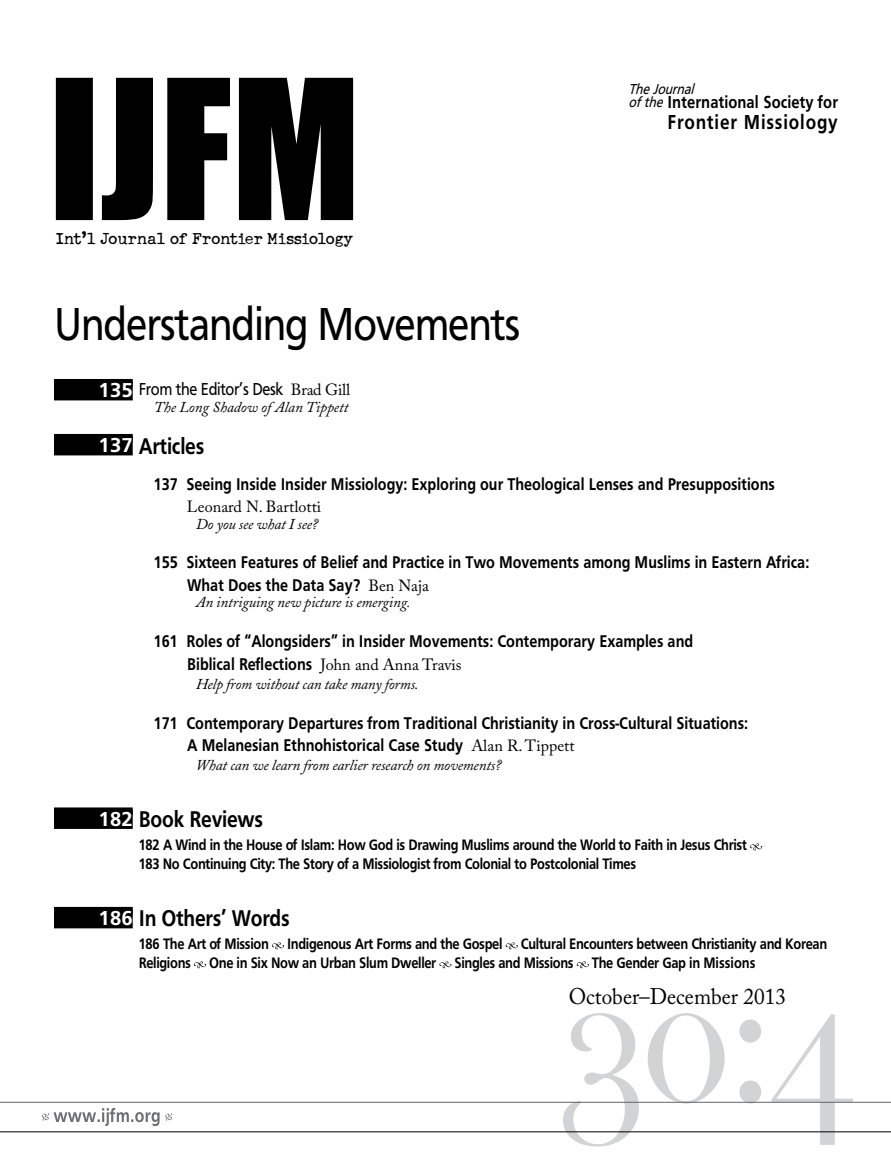
<style>
.page{position:relative;width:891px;height:1161px;background:#fff}
.page>*{position:absolute;margin:0;border:0;box-sizing:border-box;transform-origin:0 0}
.t1{font:195px "Baskerville Old Fac SCD";color:#d1d3d4;scale:.94 1}
.t2{font:48px "Frutiger Condensed";letter-spacing:-.02em;color:#000}
.t3{font:700 condensed 23.7px "Frutiger";letter-spacing:-.01em;color:#000}
.t4{font:22.5px "Adobe Caslon Pro";color:#000;scale:.94 1}
.t5{font:700 condensed 21px "Frutiger";letter-spacing:.04em;color:#000}
.t6{font:700 21px "Frutiger";color:#fff}
.t7{font:18.3px "Schmutz ICG Cleaned";letter-spacing:.005em;color:#000}
.t8{font:700 condensed 18px "Frutiger";letter-spacing:.005em;color:#000}
.t9{font:18px "Frutiger Condensed";letter-spacing:-.02em;color:#000}
.t10{font:700 condensed 17.7px/22.5px "Frutiger";color:#000}
.t11{font:16.2px "Adobe Caslon Pro";color:#000}
.t12{font:700 condensed 15.75px/18.9px "Frutiger";letter-spacing:-.02em;color:#000}
.t13{font:italic 15px "Adobe Caslon";letter-spacing:-.01em;color:#000}
.t14{font:italic condensed 15px "Frutiger";color:#000}
.s1{font-weight:400;font-style:italic;font-size:15px}
.s2{font-family:"Adobe Caslon Pro";font-size:16.2px}
.s3{font-family:"Adobe Caslon Pro";font-weight:400;font-stretch:normal;font-size:16.2px}
.s4{color:#010000}
</style>
<div class="page">
<svg style="left:56px;top:78px;width:297px;height:142px;fill:#000"></svg>
<svg style="left:42px;top:1108px;width:130px;height:18px"></svg>
<hr style="left:0;top:1102px;width:891px;height:1px;background:#636466">
<hr style="left:0;top:1131px;width:891px;height:1px;background:#000">
<svg style="left:750px;top:843px;width:12px;height:7px"></svg>
<svg style="left:272px;top:942px;width:12px;height:7px"></svg>
<svg style="left:506px;top:942px;width:12px;height:7px"></svg>
<svg style="left:194px;top:961px;width:12px;height:7px"></svg>
<svg style="left:439px;top:961px;width:13px;height:7px"></svg>
<svg style="left:577px;top:961px;width:12px;height:7px"></svg>
<div style="left:54px;top:379px;width:79px;height:7px;background:#000"></div>
<div style="left:54px;top:381px;width:79px;height:19px;background:#000"></div>
<div style="left:54px;top:434px;width:79px;height:7px;background:#000"></div>
<div style="left:54px;top:436px;width:79px;height:19px;background:#000"></div>
<div style="left:54px;top:807px;width:79px;height:8px;background:#000"></div>
<div style="left:54px;top:809px;width:79px;height:20px;background:#000"></div>
<div style="left:54px;top:907px;width:79px;height:7px;background:#000"></div>
<div style="left:54px;top:909px;width:79px;height:19px;background:#000"></div>
<p class="t7" style="left:56px;top:228px;width:299px">Int’l Journal of Frontier Missiology</p>
<p class="t14" style="left:628px;top:80px;width:67px">The Journal</p>
<p class="t8" style="left:628px;top:92px;width:211px"><span class="s1">of the</span> International Society for</p>
<p class="t5" style="left:668px;top:110px;width:172px">Frontier Missiology</p>
<h2 class="t2" style="left:54px;top:297px;width:468px">Understanding Movements</h2>
<p class="t9" style="left:139px;top:379px;width:213px">From the Editor’s Desk <span class="s2">Brad Gill</span></p>
<p class="t13" style="left:154px;top:398px;width:196px">The Long Shadow of Alan Tippett</p>
<h3 class="t3" style="left:139px;top:432px;width:67px">Articles</h3>
<p class="t10" style="left:154px;top:472px;width:622px">137 Seeing Inside Insider Missiology: Exploring our Theological Lenses and Presuppositions</p>
<p class="t11" style="left:187px;top:497px;width:136px">Leonard N. Bartlotti</p>
<p class="t13" style="left:196px;top:515px;width:124px">Do you see what I see?</p>
<p class="t10" style="left:187px;top:551px;width:624px;text-indent:-33px">155 Sixteen Features of Belief and Practice in Two Movements among Muslims in Eastern Africa:<br>What Does the Data Say? <span class="s3">Ben Naja</span></p>
<p class="t13" style="left:196px;top:594px;width:216px">An intriguing new picture is emerging.</p>
<p class="t10" style="left:187px;top:630px;width:508px;text-indent:-33px">161 Roles of “Alongsiders” in Insider Movements: Contemporary Examples and<br>Biblical Reflections <span class="s3">John and Anna Travis</span></p>
<p class="t13" style="left:196px;top:676px;width:224px">Help from without can take many forms.</p>
<p class="t10" style="left:187px;top:711px;width:562px;text-indent:-33px">171 Contemporary Departures from Traditional Christianity in Cross-Cultural Situations:<br>A Melanesian Ethnohistorical Case Study <span class="s3">Alan R. Tippett</span></p>
<p class="t13" style="left:196px;top:757px;width:307px">What can we learn from earlier research on movements?</p>
<h3 class="t3" style="left:139px;top:805px;width:126px">Book Reviews</h3>
<p class="t12" style="left:139px;top:835px;width:610px">182 A Wind in the House of Islam: How God is Drawing Muslims around the World to Faith in Jesus Christ<br>183 No Continuing City: The Story of a Missiologist from Colonial to Postcolonial Times</p>
<h3 class="t3" style="left:139px;top:904px;width:153px">In Others’ Words</h3>
<p class="t12" style="left:139px;top:934px;width:690px">186 The Art of Mission Indigenous Art Forms and the Gospel Cultural Encounters between Christianity and Korean<br>Religions One in Six Now an Urban Slum Dweller Singles and Missions The Gender Gap in Mission<span class="s4">s</span></p>
<p class="t6" style="left:99px;top:378px;width:35px">135</p>
<p class="t6" style="left:99px;top:433px;width:35px">137</p>
<p class="t6" style="left:99px;top:807px;width:35px">182</p>
<p class="t6" style="left:99px;top:906px;width:35px">186</p>
<p class="t4" style="left:569px;top:983px;width:233px">October–December 2013</p>
<h1 class="t1" style="left:557px;top:930px;width:322px">30:4</h1>
</div>
